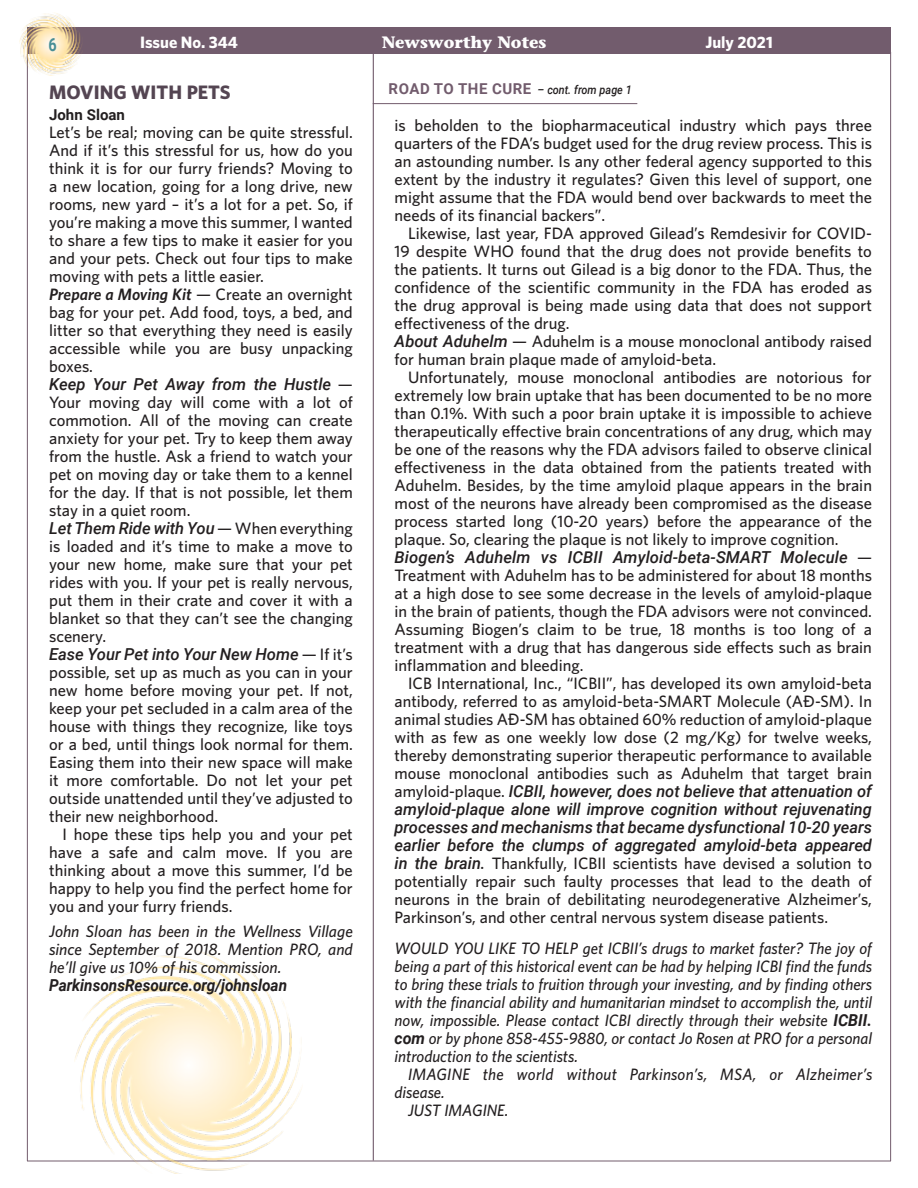
<style>
.page{position:relative;width:918px;height:1188px;background:#fff}
.page>*{position:absolute;margin:0;border:0;box-sizing:border-box;transform-origin:0 0}
.t1{font:700 19.5px "Whitney";color:#544552}
.t2{font:700 18px "Roboto";color:#498e95;scale:.8 1}
.t3{font:500 16.5px/18px "Whitney";color:#231f20;text-align:justify}
.t4{font:italic 500 16.5px/18px "Whitney";color:#231f20;text-align:justify}
.t5{font:italic 500 16.5px/18px "Roboto";color:#231f20;text-align:justify}
.t6{font:italic 700 16.5px "Roboto";color:#231f20;scale:.93 1}
.t7{font:700 16.5px "Whitney";color:#fff}
.t8{font:700 16.5px "Stone Informal";color:#fff}
.t9{font:700 15px "Roboto";color:#231f20}
.t10{font:italic 500 12px "Roboto";color:#231f20;scale:.9 1}
.s1{font-weight:700;font-style:normal;font-size:15px;color:#725c6d}
.s2{font-weight:600;font-style:italic}
.s3{font-family:"Whitney";font-style:normal}
.s4{font-family:"Roboto";font-style:italic}
.s5{font-family:"Roboto";font-weight:700}
</style>
<div class="page">
<div style="left:27px;top:27px;width:864px;height:27px;background:#725c6d"></div>
<hr style="left:27px;top:54px;width:1px;height:1107px;background:#725c6d">
<hr style="left:27px;top:1161px;width:864px;height:1px;background:#725c6d">
<hr style="left:890px;top:52px;width:1px;height:1109px;background:#725c6d">
<img style="left:20px;top:13px;width:61px;height:63px">
<img style="left:74px;top:951px;width:229px;height:222px">
<hr style="left:373px;top:53px;width:1px;height:1108px;background:#725c6d">
<hr style="left:373px;top:103px;width:264px;height:1px;background:#725c6d">
<p class="t2" style="left:48px;top:32px;width:12px">6</p>
<p class="t7" style="left:140px;top:32px;width:99px">Issue No. 344</p>
<p class="t8" style="left:382px;top:32px;width:166px">Newsworthy Notes</p>
<p class="t7" style="left:705px;top:32px;width:69px">July 2021</p>
<p class="t1" style="left:49px;top:80px;width:183px">MOVING WITH PETS</p>
<p class="t10" style="left:389px;top:81px;width:272px"><span class="s1">ROAD TO THE CURE</span> – cont. from page 1</p>
<p class="t9" style="left:49px;top:104px;width:77px">John Sloan</p>
<p class="t3" style="left:49px;top:123px;width:305px;text-align:left">Let’s be real; moving can be quite stressful.<br>And if it’s this stressful for us, how do you think it is for our furry friends? Moving to a new location, going for a long drive, new rooms, new yard – it’s a lot for a pet. So, if you’re making a move this summer, I wanted to share a few tips to make it easier for you and your pets. Check out four tips to make moving with pets a little easier.<br><span class="s2">Prepare a Moving Kit</span> — Create an overnight bag for your pet. Add food, toys, a bed, and litter so that everything they need is easily accessible while you are busy unpacking boxes.</p>
<p class="t5" style="left:49px;top:375px;width:305px">Keep Your Pet Away from the Hustle <span class="s3">—</span></p>
<p class="t3" style="left:49px;top:393px;width:305px">Your moving day will come with a lot of commotion. All of the moving can create anxiety for your pet. Try to keep them away from the hustle. Ask a friend to watch your pet on moving day or take them to a kennel for the day. If that is not possible, let them stay in a quiet room.</p>
<p class="t5" style="left:49px;top:519px;width:305px">Let Them Ride with You <span class="s3">— When everything</span></p>
<p class="t3" style="left:49px;top:537px;width:305px">is loaded and it’s time to make a move to your new home, make sure that your pet rides with you. If your pet is really nervous, put them in their crate and cover it with a blanket so that they can’t see the changing scenery.</p>
<p class="t5" style="left:49px;top:645px;width:305px">Ease Your Pet into Your New Home <span class="s3">— If it’s</span></p>
<p class="t3" style="left:49px;top:663px;width:305px">possible, set up as much as you can in your new home before moving your pet. If not, keep your pet secluded in a calm area of the house with things they recognize, like toys or a bed, until things look normal for them.<br>Easing them into their new space will make it more comfortable. Do not let your pet outside unattended until they’ve adjusted to their new neighborhood.</p>
<p class="t3" style="left:49px;top:825px;width:305px;text-indent:14px">I hope these tips help you and your pet have a safe and calm move. If you are thinking about a move this summer, I’d be happy to help you find the perfect home for you and your furry friends.</p>
<p class="t4" style="left:49px;top:922px;width:305px">John Sloan has been in the Wellness Village since September of 2018. Mention PRO, and he’ll give us 10% of his commission.</p>
<p class="t6" style="left:49px;top:973px;width:257px">ParkinsonsResource.org/johnsloan</p>
<p class="t3" style="left:395px;top:116px;width:479px">is beholden to the biopharmaceutical industry which pays three quarters of the FDA’s budget used for the drug review process. This is an astounding number. Is any other federal agency supported to this extent by the industry it regulates? Given this level of support, one might assume that the FDA would bend over backwards to meet the needs of its financial backers”.</p>
<p class="t3" style="left:395px;top:224px;width:479px;text-align:left;text-indent:13px">Likewise, last year, FDA approved Gilead’s Remdesivir for COVID-19 despite WHO found that the drug does not provide benefits to the patients. It turns out Gilead is a big donor to the FDA. Thus, the confidence of the scientific community in the FDA has eroded as the drug approval is being made using data that does not support effectiveness of the drug.<br><span class="s4">About Aduhelm</span> — Aduhelm is a mouse monoclonal antibody raised for human brain plaque made of amyloid-beta.</p>
<p class="t3" style="left:395px;top:368px;width:479px;text-indent:13px">Unfortunately, mouse monoclonal antibodies are notorious for extremely low brain uptake that has been documented to be no more than 0.1%. With such a poor brain uptake it is impossible to achieve therapeutically effective brain concentrations of any drug, which may be one of the reasons why the FDA advisors failed to observe clinical effectiveness in the data obtained from the patients treated with Aduhelm. Besides, by the time amyloid plaque appears in the brain most of the neurons have already been compromised as the disease process started long (10-20 years) before the appearance of the plaque. So, clearing the plaque is not likely to improve cognition.</p>
<p class="t5" style="left:395px;top:547px;width:479px">Biogen’s Aduhelm vs ICBII Amyloid-beta-SMART Molecule <span class="s3">—</span></p>
<p class="t3" style="left:395px;top:566px;width:479px">Treatment with Aduhelm has to be administered for about 18 months at a high dose to see some decrease in the levels of amyloid-plaque in the brain of patients, though the FDA advisors were not convinced.<br>Assuming Biogen’s claim to be true, 18 months is too long of a treatment with a drug that has dangerous side effects such as brain inflammation and bleeding.</p>
<p class="t3" style="left:395px;top:674px;width:479px;text-indent:13px">ICB International, Inc., “ICBII”, has developed its own amyloid-beta antibody, referred to as amyloid-beta-SMART Molecule (Aβ-SM). In animal studies Aβ-SM has obtained 60% reduction of amyloid-plaque with as few as one weekly low dose (2 mg/Kg) for twelve weeks, thereby demonstrating superior therapeutic performance to available mouse monoclonal antibodies such as Aduhelm that target brain</p>
<p class="t5" style="left:395px;top:781px;width:479px"><span class="s3">amyloid-plaque.</span> ICBII, however, does not believe that attenuation of amyloid-plaque alone will improve cognition without rejuvenating processes and mechanisms that became dysfunctional 10-20 years earlier before the clumps of aggregated amyloid-beta appeared</p>
<p class="t3" style="left:395px;top:854px;width:479px"><span class="s4">in the brain.</span> Thankfully, ICBII scientists have devised a solution to potentially repair such faulty processes that lead to the death of neurons in the brain of debilitating neurodegenerative Alzheimer’s, Parkinson’s, and other central nervous system disease patients.</p>
<p class="t4" style="left:395px;top:939px;width:479px">WOULD YOU LIKE TO HELP get ICBII’s drugs to market faster? The joy of being a part of this historical event can be had by helping ICBI find the funds to bring these trials to fruition through your investing, and by finding others with the financial ability and humanitarian mindset to accomplish the, until now, impossible. Please contact ICBI directly through their website <span class="s5">ICBII. com</span> or by phone 858-455-9880, or contact Jo Rosen at PRO for a personal introduction to the scientists.</p>
<p class="t4" style="left:408px;top:1065px;width:466px">IMAGINE the world without Parkinson’s, MSA, or Alzheimer’s</p>
<p class="t4" style="left:395px;top:1083px;width:52px">disease.</p>
<p class="t4" style="left:408px;top:1101px;width:102px">JUST IMAGINE.</p>
</div>
